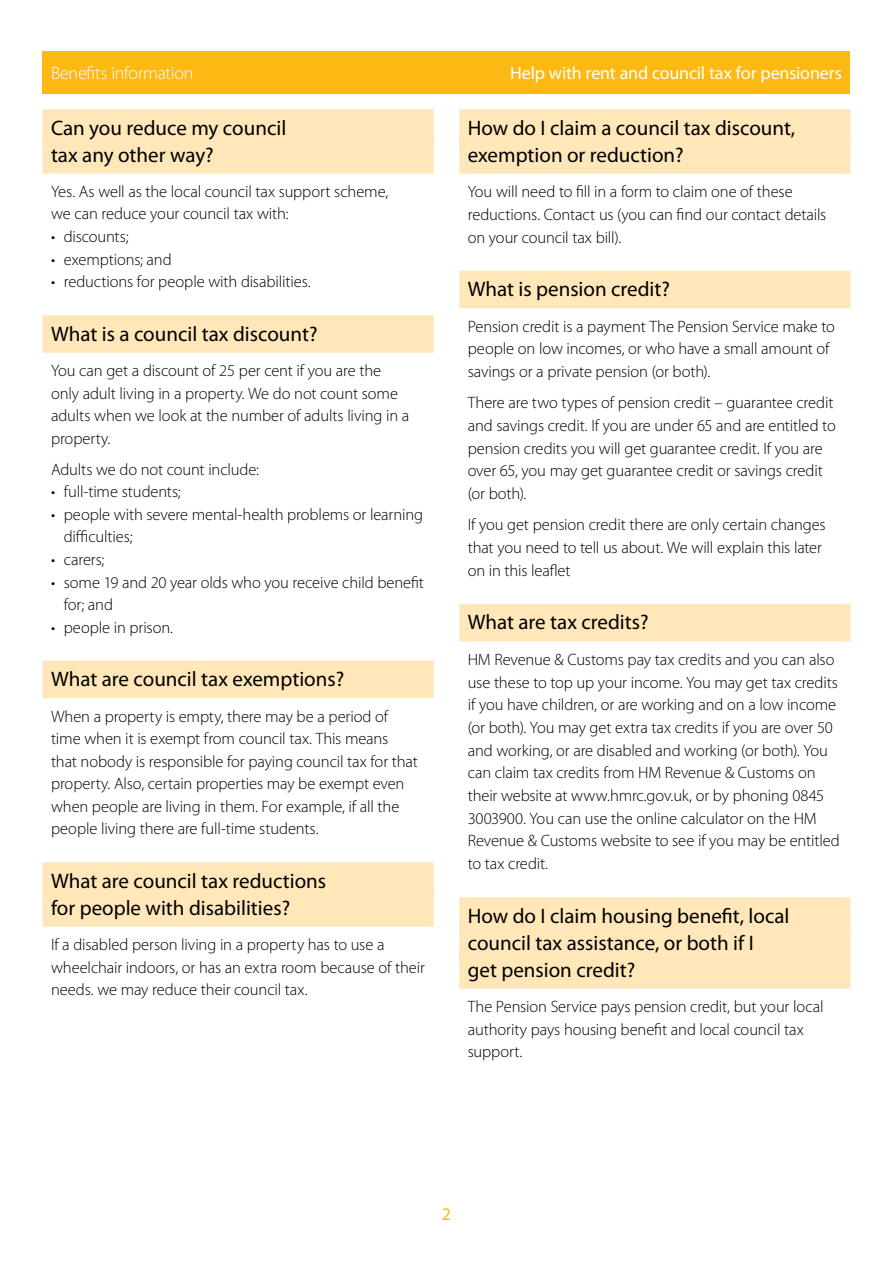
<style>
.page{position:relative;width:893px;height:1263px;background:#fff}
.page>*{position:absolute;margin:0;border:0;box-sizing:border-box;transform-origin:0 0}
.t1{font:21px/26.8px "Myriad Pro";color:#000}
.t2{font:18px "Myriad Pro";letter-spacing:-.005em;color:#fff}
.t3{font:300 18px "Myriad Pro";letter-spacing:-.015em;color:#fff}
.t4{font:18px "Myriad Pro";color:#fdb913}
.t5{font:300 16.5px/22.6px "Myriad Pro";letter-spacing:-.01em;color:#000}
</style>
<div class="page">
<div style="left:43px;top:51px;width:807px;height:43px;background:#fdb913"></div>
<div style="left:43px;top:109px;width:391px;height:38px;background:#ffe7b9"></div>
<div style="left:43px;top:136px;width:391px;height:38px;background:#ffe7b9"></div>
<div style="left:43px;top:315px;width:391px;height:38px;background:#ffe7b9"></div>
<div style="left:43px;top:661px;width:391px;height:37px;background:#ffe7b9"></div>
<div style="left:43px;top:862px;width:391px;height:38px;background:#ffe7b9"></div>
<div style="left:43px;top:889px;width:391px;height:38px;background:#ffe7b9"></div>
<div style="left:459px;top:109px;width:391px;height:38px;background:#ffe7b9"></div>
<div style="left:459px;top:136px;width:391px;height:38px;background:#ffe7b9"></div>
<div style="left:459px;top:271px;width:391px;height:37px;background:#ffe7b9"></div>
<div style="left:459px;top:604px;width:391px;height:37px;background:#ffe7b9"></div>
<div style="left:459px;top:897px;width:391px;height:38px;background:#ffe7b9"></div>
<div style="left:459px;top:924px;width:391px;height:38px;background:#ffe7b9"></div>
<div style="left:459px;top:951px;width:391px;height:38px;background:#ffe7b9"></div>
<p class="t3" style="left:51px;top:63px;width:144px">Benefits information</p>
<p class="t2" style="left:510px;top:62px;width:333px">Help with rent and council tax for pensioners</p>
<p class="t1" style="left:51px;top:114px;width:237px">Can you reduce my council tax any other way?</p>
<p class="t5" style="left:51px;top:180px;width:339px">Yes. As well as the local council tax support scheme, we can reduce your council tax with:</p>
<p class="t5" style="left:51px;top:225px;width:79px">• discounts;</p>
<p class="t5" style="left:51px;top:248px;width:122px">• exemptions; and</p>
<p class="t5" style="left:51px;top:271px;width:261px">• reductions for people with disabilities.</p>
<p class="t1" style="left:51px;top:320px;width:268px">What is a council tax discount?</p>
<p class="t5" style="left:51px;top:360px;width:360px">You can get a discount of 25 per cent if you are the only adult living in a property. We do not count some adults when we look at the number of adults living in a property.</p>
<p class="t5" style="left:51px;top:458px;width:210px">Adults we do not count include:</p>
<p class="t5" style="left:51px;top:481px;width:131px">• full-time students;</p>
<p class="t5" style="left:64px;top:503px;width:361px;text-indent:-13px">• people with severe mental-health problems or learning difficulties;</p>
<p class="t5" style="left:51px;top:548px;width:55px">• carers;</p>
<p class="t5" style="left:64px;top:571px;width:362px;text-indent:-13px">• some 19 and 20 year olds who you receive child benefit for; and</p>
<p class="t5" style="left:51px;top:616px;width:124px">• people in prison.</p>
<p class="t1" style="left:51px;top:665px;width:295px">What are council tax exemptions?</p>
<p class="t5" style="left:51px;top:705px;width:368px">When a property is empty, there may be a period of time when it is exempt from council tax. This means that nobody is responsible for paying council tax for that property. Also, certain properties may be exempt even when people are living in them. For example, if all the people living there are full-time students.</p>
<p class="t1" style="left:51px;top:867px;width:277px">What are council tax reductions for people with disabilities?</p>
<p class="t5" style="left:51px;top:933px;width:375px">If a disabled person living in a property has to use a wheelchair indoors, or has an extra room because of their needs. we may reduce their council tax.</p>
<p class="t1" style="left:468px;top:114px;width:329px">How do I claim a council tax discount, exemption or reduction?</p>
<p class="t5" style="left:468px;top:181px;width:360px">You will need to fill in a form to claim one of these reductions. Contact us (you can find our contact details on your council tax bill).</p>
<p class="t1" style="left:468px;top:276px;width:204px">What is pension credit?</p>
<p class="t5" style="left:468px;top:315px;width:369px">Pension credit is a payment The Pension Service make to people on low incomes, or who have a small amount of savings or a private pension (or both).</p>
<p class="t5" style="left:468px;top:392px;width:369px">There are two types of pension credit – guarantee credit and savings credit. If you are under 65 and are entitled to pension credits you will get guarantee credit. If you are over 65, you may get guarantee credit or savings credit (or both).</p>
<p class="t5" style="left:468px;top:514px;width:359px">If you get pension credit there are only certain changes that you need to tell us about. We will explain this later on in this leaflet</p>
<p class="t1" style="left:468px;top:609px;width:182px">What are tax credits?</p>
<p class="t5" style="left:468px;top:648px;width:374px">HM Revenue &amp; Customs pay tax credits and you can also use these to top up your income. You may get tax credits if you have children, or are working and on a low income (or both). You may get extra tax credits if you are over 50 and working, or are disabled and working (or both). You can claim tax credits from HM Revenue &amp; Customs on their website at www.hmrc.gov.uk, or by phoning 0845<br>3003900. You can use the online calculator on the HM Revenue &amp; Customs website to see if you may be entitled to tax credit.</p>
<p class="t1" style="left:468px;top:902px;width:323px">How do I claim housing benefit, local council tax assistance, or both if I<br>get pension credit?</p>
<p class="t5" style="left:468px;top:995px;width:357px">The Pension Service pays pension credit, but your local authority pays housing benefit and local council tax support.</p>
<p class="t4" style="left:442px;top:1203px;width:11px">2</p>
</div>
